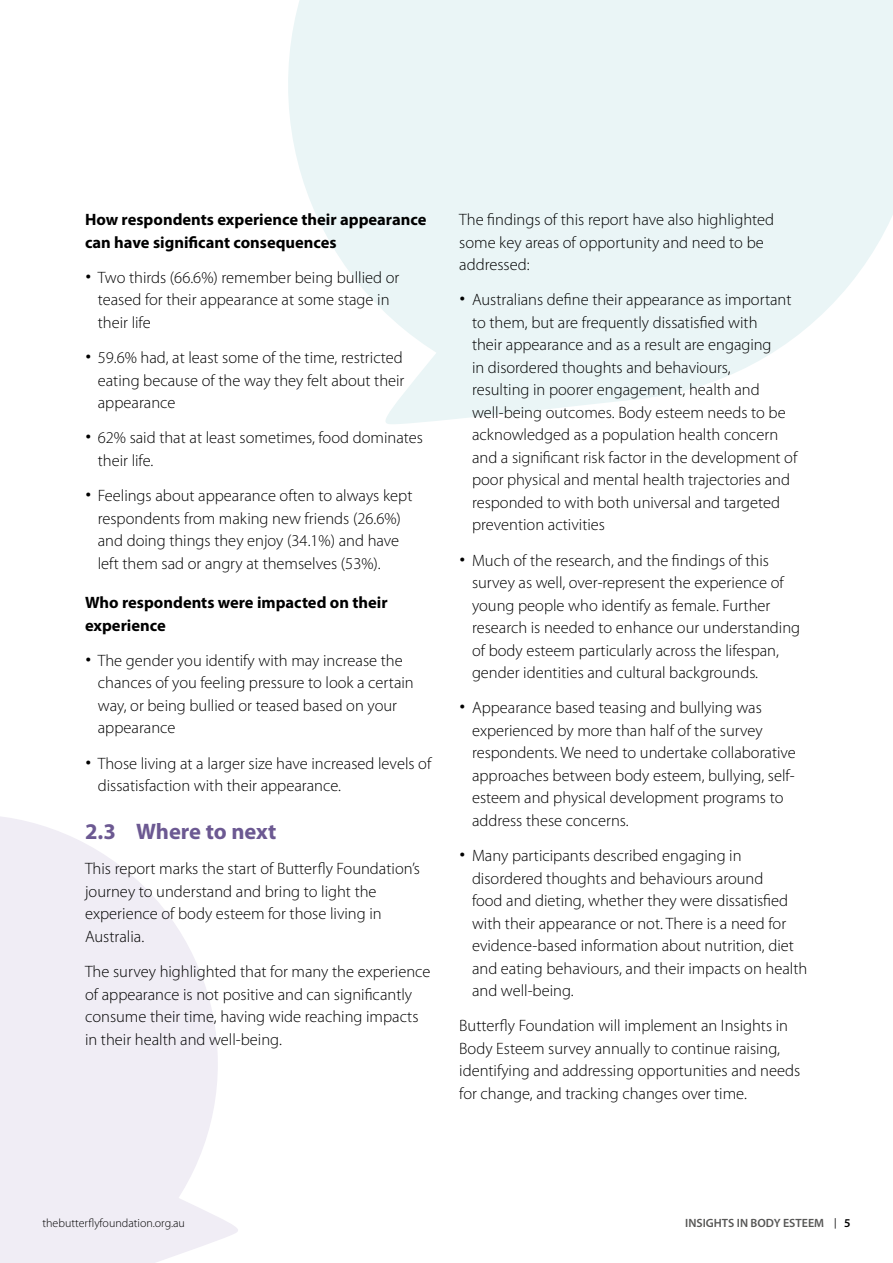
<style>
.page{position:relative;width:893px;height:1263px;background:#fff}
.page>*{position:absolute;margin:0;border:0;box-sizing:border-box;transform-origin:0 0}
.t1{font:700 22.5px "Myriad Pro";color:#6c5992}
.t2{font:300 16.5px/22.5px "Myriad Pro";color:#000}
.t3{font:700 16.5px/22.5px "Myriad Pro";color:#000}
.t4{font:300 12px "Myriad Pro";color:#000}
.t5{font:600 12px "Myriad Pro";color:#575756}
.s1{font-family:"Helvetica Neue";font-weight:400;font-size:18px}
.s2{font-weight:400;font-size:10.5px;color:#000}
.s3{color:#000}
</style>
<div class="page">
<svg style="left:0;top:816px;width:238px;height:447px;fill:#f0edf5"></svg>
<svg style="left:288px;top:0;width:605px;height:424px;fill:#eaf5f6"></svg>
<p class="t3" style="left:85px;top:208px;width:343px">How respondents experience their appearance can have significant consequences</p>
<p class="t2" style="left:98px;top:266px;width:303px;text-indent:-13px"><span class="s1">•</span> Two thirds (66.6%) remember being bullied or teased for their appearance at some stage in their life</p>
<p class="t2" style="left:98px;top:347px;width:308px;text-align:justify;text-indent:-13px"><span class="s1">•</span> 59.6% had, at least some of the time, restricted eating because of the way they felt about their appearance</p>
<p class="t2" style="left:98px;top:427px;width:327px;text-indent:-13px"><span class="s1">•</span> 62% said that at least sometimes, food dominates their life.</p>
<p class="t2" style="left:98px;top:485px;width:316px;text-indent:-13px"><span class="s1">•</span> Feelings about appearance often to always kept respondents from making new friends (26.6%) and doing things they enjoy (34.1%) and have left them sad or angry at themselves (53%).</p>
<p class="t3" style="left:85px;top:591px;width:304px">Who respondents were impacted on their experience</p>
<p class="t2" style="left:98px;top:649px;width:317px;text-indent:-13px"><span class="s1">•</span> The gender you identify with may increase the chances of you feeling pressure to look a certain way, or being bullied or teased based on your appearance</p>
<p class="t2" style="left:98px;top:752px;width:336px;text-indent:-13px"><span class="s1">•</span> Those living at a larger size have increased levels of dissatisfaction with their appearance.</p>
<h1 class="t1" style="left:85px;top:819px;width:193px">2.3 Where to next</h1>
<p class="t2" style="left:85px;top:858px;width:336px">This report marks the start of Butterfly Foundation’s journey to understand and bring to light the experience of body esteem for those living in Australia.</p>
<p class="t2" style="left:85px;top:961px;width:347px">The survey highlighted that for many the experience of appearance is not positive and can significantly consume their time, having wide reaching impacts in their health and well-being.</p>
<p class="t2" style="left:459px;top:209px;width:316px">The findings of this report have also highlighted some key areas of opportunity and need to be addressed:</p>
<p class="t2" style="left:472px;top:289px;width:328px;text-indent:-13px"><span class="s1">•</span> Australians define their appearance as important to them, but are frequently dissatisfied with<br>their appearance and as a result are engaging<br>in disordered thoughts and behaviours,<br>resulting in poorer engagement, health and well-being outcomes. Body esteem needs to be acknowledged as a population health concern and a significant risk factor in the development of poor physical and mental health trajectories and responded to with both universal and targeted prevention activities</p>
<p class="t2" style="left:472px;top:549px;width:330px;text-indent:-13px"><span class="s1">•</span> Much of the research, and the findings of this survey as well, over-represent the experience of young people who identify as female. Further research is needed to enhance our understanding of body esteem particularly across the lifespan, gender identities and cultural backgrounds.</p>
<p class="t2" style="left:472px;top:697px;width:325px;text-indent:-13px"><span class="s1">•</span> Appearance based teasing and bullying was experienced by more than half of the survey respondents. We need to undertake collaborative approaches between body esteem, bullying, self&shy;esteem and physical development programs to address these concerns.</p>
<p class="t2" style="left:472px;top:845px;width:337px;text-indent:-13px"><span class="s1">•</span> Many participants described engaging in disordered thoughts and behaviours around<br>food and dieting, whether they were dissatisfied with their appearance or not. There is a need for evidence-based information about nutrition, diet and eating behaviours, and their impacts on health and well-being.</p>
<p class="t2" style="left:459px;top:1015px;width:342px">Butterfly Foundation will implement an Insights in Body Esteem survey annually to continue raising, identifying and addressing opportunities and needs for change, and tracking changes over time.</p>
<p class="t4" style="left:43px;top:1216px;width:144px">thebutterflyfoundation.org.au</p>
<p class="t5" style="left:685px;top:1216px;width:167px">INSIGHTS IN BODY ESTEEM <span class="s2">|</span> <span class="s3">5</span></p>
</div>
